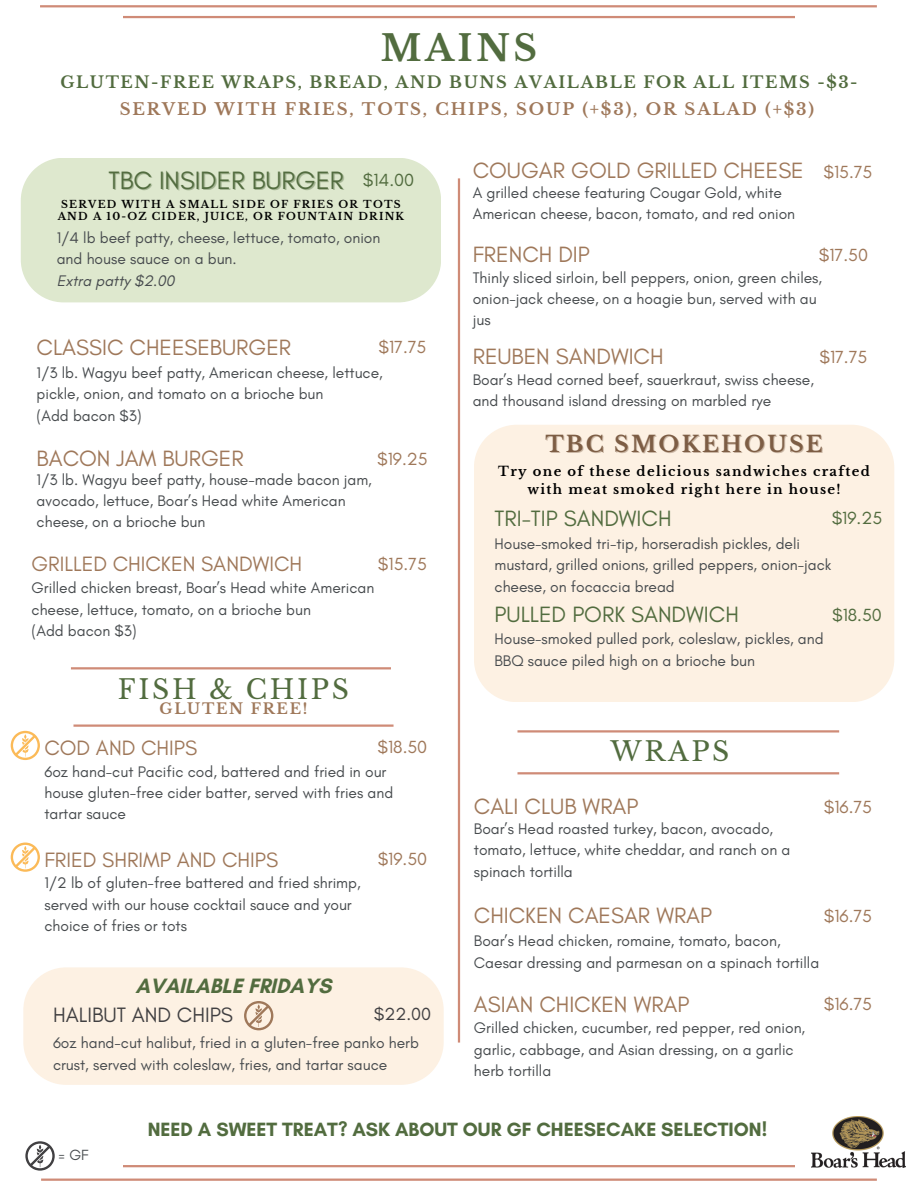
<style>
.page{position:relative;width:918px;height:1188px;background:#fff}
.page>*{position:absolute;margin:0;border:0;box-sizing:border-box;transform-origin:0 0}
.t1{font:700 35.7px "Libre Baskerville";letter-spacing:.1em;color:#526c3f}
.t2{font:26.7px "Libre Baskerville";letter-spacing:.1em;color:#526c3f}
.t3{font:25.5px "Glacial Indifference";color:#526c3f}
.t4{font:22.5px "Glacial Indifference";color:#9f785a}
.t5{font:22.5px "Glacial Indifference";color:#526c3f}
.t6{font:700 22.2px "Libre Baskerville";letter-spacing:.1em;color:#7d5d44}
.t7{font:21.15px "Glacial Indifference";color:#9f785a}
.t8{font:700 21.15px "Glacial Indifference";color:#526c3f}
.t9{font:21.15px "Glacial Indifference";color:#414042}
.t10{font:700 19.5px "Glacial Indifference";color:#526c3f}
.t11{font:17.85px "Glacial Indifference";color:#9f785a}
.t12{font:17.85px "Glacial Indifference";color:#526c3f}
.t13{font:17.85px "Glacial Indifference";color:#414042}
.t14{font:700 16.35px "Libre Baskerville";letter-spacing:.115em;color:#9f785a}
.t15{font:700 16.2px "Libre Baskerville";letter-spacing:.1em;color:#526c3f}
.t16{font:15.6px/21.3px "Glacial Indifference";color:#474b4e}
.t17{font:italic 15.6px "Glacial Indifference";color:#474b4e}
.t18{font:15px "Glacial Indifference";color:#474b4e}
.t19{font:700 14.85px "Libre Baskerville";letter-spacing:.115em;color:#9f785a}
.t20{font:700 13.2px/17.5px "Libre Baskerville";letter-spacing:.1em;color:#000;text-align:center}
.t21{font:700 10.35px/12.1px "Libre Baskerville";letter-spacing:.115em;color:#000;text-align:center}
</style>
<div class="page">
<hr style="left:40px;top:5px;width:837px;height:2px;background:#cf8b77">
<hr style="left:41px;top:1179px;width:836px;height:2px;background:#cf8b77">
<hr style="left:123px;top:16px;width:672px;height:2px;background:#cf8b77">
<hr style="left:458px;top:178px;width:2px;height:865px;background:#cf8b77">
<hr style="left:123px;top:1165px;width:672px;height:2px;background:#cf8b77">
<img style="left:811px;top:1116px;width:95px;height:52px">
<svg style="left:25px;top:1141px;width:30px;height:30px"></svg>
<div style="left:474px;top:425px;width:420px;height:277px;background:#fdf1e3"></div>
<div style="left:21px;top:158px;width:420px;height:144px;background:#dee8ce"></div>
<hr style="left:73px;top:724px;width:321px;height:3px;background:#cf8b77">
<div style="left:23px;top:967px;width:421px;height:118px;background:#fdf1e3"></div>
<svg style="left:11px;top:731px;width:29px;height:29px"></svg>
<svg style="left:244px;top:1001px;width:29px;height:29px"></svg>
<hr style="left:517px;top:772px;width:322px;height:2px;background:#cf8b77">
<hr style="left:517px;top:730px;width:322px;height:3px;background:#cf8b77">
<hr style="left:71px;top:667px;width:320px;height:2px;background:#cf8b77">
<svg style="left:11px;top:843px;width:29px;height:29px"></svg>
<p class="t1" style="left:381px;top:26px;width:158px">MAINS</p>
<p class="t15" style="left:60px;top:72px;width:799px">GLUTEN-FREE WRAPS, BREAD, AND BUNS AVAILABLE FOR ALL ITEMS -$3-</p>
<p class="t14" style="left:120px;top:100px;width:696px">SERVED WITH FRIES, TOTS, CHIPS, SOUP (+$3), OR SALAD (+$3)</p>
<h3 class="t3" style="left:108px;top:164px;width:237px">TBC INSIDER BURGER</h3>
<p class="t12" style="left:363px;top:169px;width:53px">$14.00</p>
<p class="t21" style="left:58px;top:198px;width:348px">SERVED WITH A SMALL SIDE OF FRIES OR TOTS<br>AND A 10-OZ CIDER, JUICE, OR FOUNTAIN DRINK</p>
<h1 class="t4" style="left:473px;top:157px;width:333px">COUGAR GOLD GRILLED CHEESE</h1>
<p class="t16" style="left:473px;top:182px;width:324px">A grilled cheese featuring Cougar Gold, white<br>American cheese, bacon, tomato, and red onion</p>
<p class="t11" style="left:824px;top:161px;width:50px">$15.75</p>
<p class="t16" style="left:57px;top:227px;width:325px">1/4 lb beef patty, cheese, lettuce, tomato, onion and house sauce on a bun.</p>
<h4 class="t17" style="left:57px;top:271px;width:119px">Extra patty $2.00</h4>
<h6 class="t4" style="left:37px;top:333px;width:256px">CLASSIC CHEESEBURGER</h6>
<p class="t16" style="left:37px;top:362px;width:348px">1/3 lb. Wagyu beef patty, American cheese, lettuce, pickle, onion, and tomato on a brioche bun</p>
<h4 class="t16" style="left:37px;top:405px;width:107px">(Add bacon $3)</h4>
<h6 class="t11" style="left:378px;top:336px;width:49px">$17.75</h6>
<p class="t4" style="left:37px;top:444px;width:209px">BACON JAM BURGER</p>
<p class="t16" style="left:37px;top:468px;width:337px">1/3 lb. Wagyu beef patty, house-made bacon jam, avocado, lettuce, Boar’s Head white American cheese, on a brioche bun</p>
<p class="t11" style="left:377px;top:448px;width:52px">$19.25</p>
<h2 class="t7" style="left:32px;top:551px;width:272px">GRILLED CHICKEN SANDWICH</h2>
<h6 class="t16" style="left:32px;top:577px;width:344px">Grilled chicken breast, Boar’s Head white American cheese, lettuce, tomato, on a brioche bun</h6>
<p class="t16" style="left:32px;top:620px;width:107px">(Add bacon $3)</p>
<p class="t11" style="left:378px;top:553px;width:50px">$15.75</p>
<h6 class="t2" style="left:118px;top:674px;width:233px">FISH &amp; CHIPS</h6>
<h4 class="t19" style="left:160px;top:700px;width:149px">GLUTEN FREE!</h4>
<h6 class="t7" style="left:44px;top:735px;width:154px">COD AND CHIPS</h6>
<p class="t16" style="left:44px;top:760px;width:350px">6oz hand-cut Pacific cod, battered and fried in our house gluten-free cider batter, served with fries and tartar sauce</p>
<h4 class="t11" style="left:378px;top:736px;width:51px">$18.50</h4>
<p class="t7" style="left:44px;top:847px;width:235px">FRIED SHRIMP AND CHIPS</p>
<h2 class="t16" style="left:44px;top:872px;width:318px">1/2 lb of gluten-free battered and fried shrimp, served with our house cocktail sauce and your choice of fries or tots</h2>
<p class="t11" style="left:378px;top:848px;width:51px">$19.50</p>
<p class="t8" style="left:136px;top:973px;width:197px">AVAILABLE FRIDAYS</p>
<h6 class="t9" style="left:53px;top:1002px;width:182px">HALIBUT AND CHIPS</h6>
<p class="t16" style="left:53px;top:1032px;width:367px">6oz hand-cut halibut, fried in a gluten-free panko herb crust, served with coleslaw, fries, and tartar sauce</p>
<h4 class="t13" style="left:374px;top:1003px;width:59px">$22.00</h4>
<p class="t4" style="left:473px;top:241px;width:119px">FRENCH DIP</p>
<p class="t16" style="left:473px;top:267px;width:351px">Thinly sliced sirloin, bell peppers, onion, green chiles, onion-jack cheese, on a hoagie bun, served with au jus</p>
<h4 class="t11" style="left:819px;top:244px;width:51px">$17.50</h4>
<p class="t4" style="left:473px;top:343px;width:192px">REUBEN SANDWICH</p>
<h4 class="t16" style="left:473px;top:368px;width:343px">Boar’s Head corned beef, sauerkraut, swiss cheese, and thousand island dressing on marbled rye</h4>
<h6 class="t11" style="left:819px;top:346px;width:49px">$17.75</h6>
<h4 class="t6" style="left:545px;top:431px;width:279px">TBC SMOKEHOUSE</h4>
<h6 class="t20" style="left:498px;top:463px;width:373px">Try one of these delicious sandwiches crafted with meat smoked right here in house!</h6>
<h6 class="t5" style="left:495px;top:504px;width:178px">TRI-TIP SANDWICH</h6>
<p class="t16" style="left:495px;top:533px;width:338px">House-smoked tri-tip, horseradish pickles, deli mustard, grilled onions, grilled peppers, onion-jack cheese, on focaccia bread</p>
<p class="t12" style="left:832px;top:507px;width:52px">$19.25</p>
<p class="t5" style="left:495px;top:601px;width:246px">PULLED PORK SANDWICH</p>
<p class="t16" style="left:495px;top:628px;width:331px">House-smoked pulled pork, coleslaw, pickles, and<br>BBQ sauce piled high on a brioche bun</p>
<h4 class="t12" style="left:832px;top:604px;width:51px">$18.50</h4>
<h6 class="t2" style="left:611px;top:735px;width:120px">WRAPS</h6>
<h6 class="t4" style="left:474px;top:792px;width:166px">CALI CLUB WRAP</h6>
<p class="t16" style="left:474px;top:818px;width:318px">Boar’s Head roasted turkey, bacon, avocado, tomato, lettuce, white cheddar, and ranch on a spinach tortilla</p>
<h3 class="t11" style="left:824px;top:796px;width:50px">$16.75</h3>
<p class="t4" style="left:474px;top:902px;width:240px">CHICKEN CAESAR WRAP</p>
<h4 class="t16" style="left:474px;top:930px;width:347px">Boar’s Head chicken, romaine, tomato, bacon,<br>Caesar dressing and parmesan on a spinach tortilla</h4>
<p class="t11" style="left:824px;top:905px;width:50px">$16.75</p>
<h4 class="t4" style="left:474px;top:990px;width:217px">ASIAN CHICKEN WRAP</h4>
<p class="t16" style="left:474px;top:1017px;width:333px">Grilled chicken, cucumber, red pepper, red onion, garlic, cabbage, and Asian dressing, on a garlic herb tortilla</p>
<h6 class="t11" style="left:824px;top:993px;width:50px">$16.75</h6>
<h2 class="t18" style="left:58px;top:1146px;width:32px">= GF</h2>
<h4 class="t10" style="left:148px;top:1117px;width:621px">NEED A SWEET TREAT? ASK ABOUT OUR GF CHEESECAKE SELECTION!</h4>
</div>
